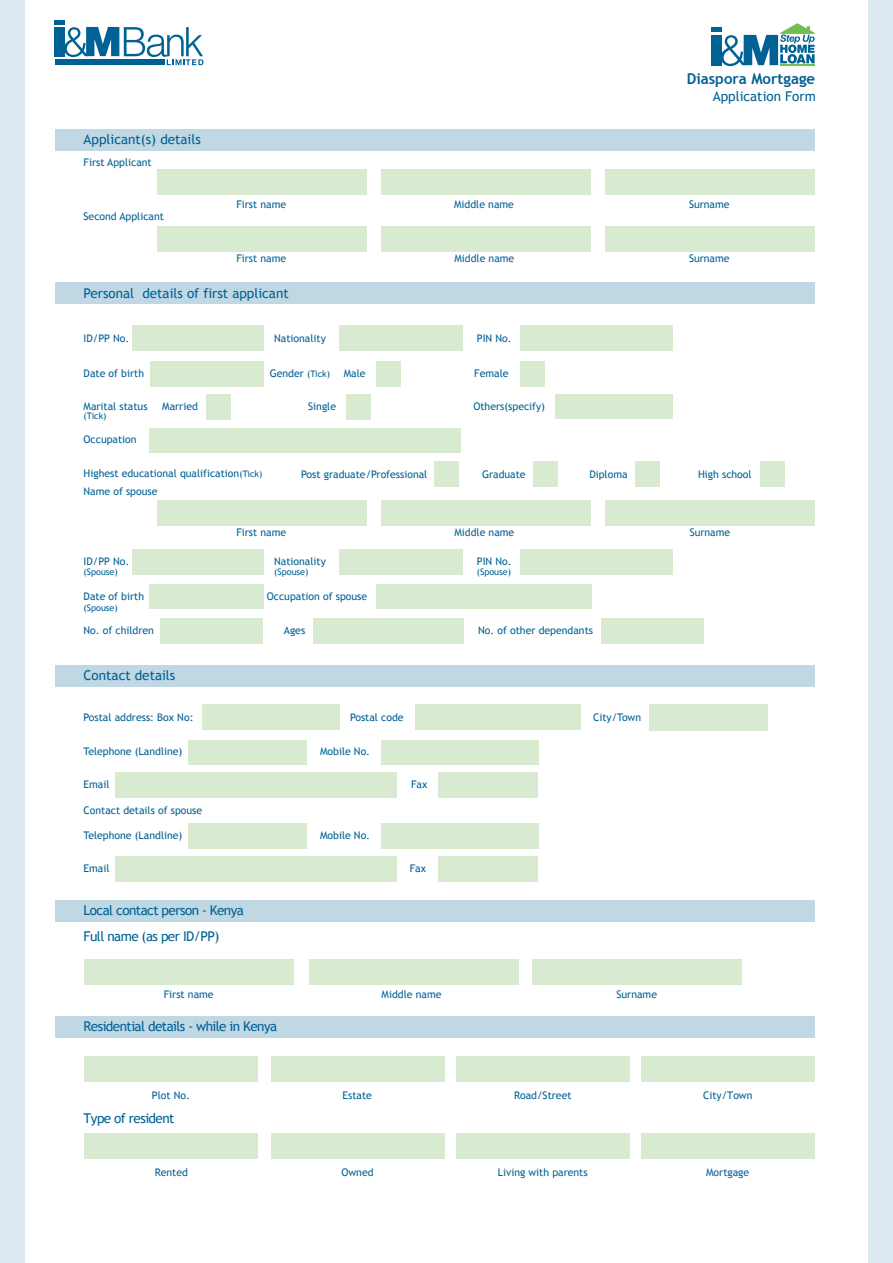
<style>
.page{position:relative;width:893px;height:1263px;background:#fff}
.page>*{position:absolute;margin:0;border:0;box-sizing:border-box;transform-origin:0 0}
.t1{font:700 15px "Trebuchet MS";color:#006195}
.t2{font:13.5px "Trebuchet MS";letter-spacing:-.04em;color:#006195}
.t3{font:13.5px "Trebuchet MS";color:#006195}
.t4{font:10.5px "Trebuchet MS";color:#006195}
.t5{font:9px "Trebuchet MS";color:#006195}
.s1{font-size:9px}
</style>
<div class="page">
<div style="left:55px;top:665px;width:759px;height:21px;background:#c0d7e4"></div>
<div style="left:55px;top:282px;width:759px;height:22px;background:#c0d7e4"></div>
<div style="left:55px;top:129px;width:759px;height:22px;background:#c0d7e4"></div>
<div style="left:0;top:0;width:25px;height:1263px;background:#dce9f0"></div>
<div style="left:868px;top:0;width:25px;height:1263px;background:#dce9f0"></div>
<div style="left:605px;top:169px;width:209px;height:26px;background:#d8ebd0"></div>
<div style="left:605px;top:226px;width:209px;height:25px;background:#d8ebd0"></div>
<div style="left:382px;top:169px;width:209px;height:26px;background:#d8ebd0"></div>
<div style="left:382px;top:226px;width:209px;height:25px;background:#d8ebd0"></div>
<div style="left:157px;top:169px;width:209px;height:26px;background:#d8ebd0"></div>
<div style="left:157px;top:226px;width:209px;height:25px;background:#d8ebd0"></div>
<div style="left:605px;top:500px;width:209px;height:26px;background:#d8ebd0"></div>
<div style="left:382px;top:500px;width:209px;height:26px;background:#d8ebd0"></div>
<div style="left:157px;top:500px;width:209px;height:26px;background:#d8ebd0"></div>
<div style="left:650px;top:704px;width:118px;height:27px;background:#d8ebd0"></div>
<div style="left:149px;top:428px;width:311px;height:24px;background:#d8ebd0"></div>
<div style="left:555px;top:394px;width:118px;height:25px;background:#d8ebd0"></div>
<div style="left:150px;top:361px;width:114px;height:25px;background:#d8ebd0"></div>
<div style="left:376px;top:361px;width:25px;height:25px;background:#d8ebd0"></div>
<div style="left:520px;top:361px;width:25px;height:25px;background:#d8ebd0"></div>
<div style="left:206px;top:394px;width:25px;height:25px;background:#d8ebd0"></div>
<div style="left:346px;top:394px;width:25px;height:25px;background:#d8ebd0"></div>
<div style="left:533px;top:462px;width:25px;height:25px;background:#d8ebd0"></div>
<div style="left:434px;top:462px;width:25px;height:25px;background:#d8ebd0"></div>
<div style="left:635px;top:462px;width:24px;height:25px;background:#d8ebd0"></div>
<div style="left:760px;top:462px;width:25px;height:25px;background:#d8ebd0"></div>
<div style="left:132px;top:326px;width:132px;height:25px;background:#d8ebd0"></div>
<div style="left:339px;top:326px;width:123px;height:25px;background:#d8ebd0"></div>
<div style="left:520px;top:326px;width:153px;height:25px;background:#d8ebd0"></div>
<div style="left:132px;top:549px;width:132px;height:26px;background:#d8ebd0"></div>
<div style="left:339px;top:549px;width:123px;height:26px;background:#d8ebd0"></div>
<div style="left:520px;top:549px;width:153px;height:26px;background:#d8ebd0"></div>
<div style="left:202px;top:704px;width:137px;height:26px;background:#d8ebd0"></div>
<div style="left:415px;top:704px;width:165px;height:26px;background:#d8ebd0"></div>
<div style="left:115px;top:856px;width:282px;height:26px;background:#d8ebd0"></div>
<div style="left:116px;top:772px;width:281px;height:25px;background:#d8ebd0"></div>
<div style="left:439px;top:772px;width:99px;height:25px;background:#d8ebd0"></div>
<div style="left:439px;top:856px;width:99px;height:26px;background:#d8ebd0"></div>
<div style="left:189px;top:740px;width:118px;height:25px;background:#d8ebd0"></div>
<div style="left:381px;top:740px;width:157px;height:25px;background:#d8ebd0"></div>
<div style="left:188px;top:823px;width:119px;height:26px;background:#d8ebd0"></div>
<div style="left:381px;top:823px;width:157px;height:26px;background:#d8ebd0"></div>
<div style="left:160px;top:618px;width:102px;height:26px;background:#d8ebd0"></div>
<div style="left:601px;top:618px;width:102px;height:26px;background:#d8ebd0"></div>
<div style="left:313px;top:618px;width:150px;height:26px;background:#d8ebd0"></div>
<div style="left:149px;top:584px;width:114px;height:25px;background:#d8ebd0"></div>
<div style="left:376px;top:584px;width:215px;height:25px;background:#d8ebd0"></div>
<div style="left:711px;top:35px;width:11px;height:30px;background:#006195"></div>
<hr style="left:711px;top:28px;width:11px;height:4px;background:#006195">
<svg style="left:721px;top:23px;width:94px;height:43px"></svg>
<div style="left:55px;top:900px;width:759px;height:21px;background:#c0d7e4"></div>
<div style="left:533px;top:959px;width:209px;height:26px;background:#d8ebd0"></div>
<div style="left:309px;top:959px;width:209px;height:26px;background:#d8ebd0"></div>
<div style="left:85px;top:959px;width:209px;height:26px;background:#d8ebd0"></div>
<div style="left:55px;top:1016px;width:759px;height:22px;background:#c0d7e4"></div>
<div style="left:456px;top:1056px;width:173px;height:25px;background:#d8ebd0"></div>
<div style="left:271px;top:1056px;width:173px;height:25px;background:#d8ebd0"></div>
<div style="left:85px;top:1056px;width:173px;height:25px;background:#d8ebd0"></div>
<div style="left:641px;top:1056px;width:173px;height:25px;background:#d8ebd0"></div>
<div style="left:456px;top:1133px;width:173px;height:25px;background:#d8ebd0"></div>
<div style="left:271px;top:1133px;width:173px;height:25px;background:#d8ebd0"></div>
<div style="left:85px;top:1133px;width:173px;height:25px;background:#d8ebd0"></div>
<div style="left:641px;top:1133px;width:173px;height:25px;background:#d8ebd0"></div>
<div style="left:55px;top:27px;width:10px;height:29px;background:#006195"></div>
<hr style="left:55px;top:20px;width:10px;height:4px;background:#006195">
<div style="left:55px;top:59px;width:109px;height:6px;background:#006195"></div>
<svg style="left:64px;top:27px;width:139px;height:38px"></svg>
<h1 class="t1" style="left:687px;top:69px;width:130px">Diaspora Mortgage</h1>
<p class="t3" style="left:84px;top:131px;width:119px">Applicant(s) details</p>
<p class="t4" style="left:84px;top:156px;width:70px">First Applicant</p>
<p class="t4" style="left:84px;top:210px;width:82px">Second Applicant</p>
<p class="t4" style="left:236px;top:198px;width:51px">First name</p>
<p class="t4" style="left:454px;top:198px;width:61px">Middle name</p>
<p class="t3" style="left:713px;top:88px;width:105px">Application Form</p>
<p class="t4" style="left:689px;top:198px;width:42px">Surname</p>
<p class="t4" style="left:236px;top:252px;width:51px">First name</p>
<p class="t4" style="left:454px;top:252px;width:61px">Middle name</p>
<p class="t4" style="left:689px;top:252px;width:42px">Surname</p>
<p class="t3" style="left:84px;top:285px;width:207px">Personal details of first applicant</p>
<p class="t4" style="left:84px;top:332px;width:47px">ID/PP No.</p>
<p class="t4" style="left:274px;top:332px;width:53px">Nationality</p>
<p class="t4" style="left:477px;top:332px;width:36px">PIN No.</p>
<p class="t4" style="left:84px;top:367px;width:62px">Date of birth</p>
<p class="t4" style="left:270px;top:367px;width:62px">Gender <span class="s1">(Tick)</span></p>
<p class="t4" style="left:344px;top:367px;width:23px">Male</p>
<p class="t4" style="left:474px;top:367px;width:36px">Female</p>
<p class="t4" style="left:84px;top:400px;width:66px">Marital status</p>
<p class="t4" style="left:162px;top:400px;width:37px">Married</p>
<p class="t4" style="left:308px;top:400px;width:29px">Single</p>
<p class="t4" style="left:473px;top:400px;width:73px">Others(specify)</p>
<p class="t5" style="left:84px;top:411px;width:25px">(Tick)</p>
<p class="t4" style="left:84px;top:433px;width:55px">Occupation</p>
<p class="t4" style="left:84px;top:467px;width:180px">Highest educational qualification<span class="s1">(Tick)</span></p>
<p class="t4" style="left:301px;top:468px;width:128px">Post graduate/Professional</p>
<p class="t4" style="left:482px;top:468px;width:45px">Graduate</p>
<p class="t4" style="left:589px;top:468px;width:40px">Diploma</p>
<p class="t4" style="left:698px;top:468px;width:55px">High school</p>
<p class="t4" style="left:84px;top:486px;width:75px">Name of spouse</p>
<p class="t4" style="left:236px;top:526px;width:51px">First name</p>
<p class="t4" style="left:454px;top:526px;width:61px">Middle name</p>
<p class="t4" style="left:690px;top:526px;width:42px">Surname</p>
<p class="t4" style="left:84px;top:555px;width:47px">ID/PP No.</p>
<p class="t4" style="left:274px;top:555px;width:53px">Nationality</p>
<p class="t4" style="left:477px;top:555px;width:36px">PIN No.</p>
<p class="t5" style="left:84px;top:566px;width:36px">(Spouse)</p>
<p class="t5" style="left:274px;top:566px;width:36px">(Spouse)</p>
<p class="t5" style="left:477px;top:566px;width:36px">(Spouse)</p>
<p class="t5" style="left:84px;top:602px;width:36px">(Spouse)</p>
<p class="t4" style="left:84px;top:590px;width:62px">Date of birth</p>
<p class="t4" style="left:267px;top:590px;width:102px">Occupation of spouse</p>
<p class="t4" style="left:84px;top:624px;width:72px">No. of children</p>
<p class="t4" style="left:284px;top:624px;width:23px">Ages</p>
<p class="t4" style="left:478px;top:624px;width:116px">No. of other dependants</p>
<p class="t3" style="left:84px;top:667px;width:93px">Contact details</p>
<p class="t4" style="left:84px;top:711px;width:112px">Postal address: Box No:</p>
<p class="t4" style="left:350px;top:711px;width:55px">Postal code</p>
<p class="t4" style="left:84px;top:745px;width:100px">Telephone (Landline)</p>
<p class="t4" style="left:320px;top:745px;width:52px">Mobile No.</p>
<p class="t4" style="left:84px;top:778px;width:27px">Email</p>
<p class="t4" style="left:411px;top:778px;width:18px">Fax</p>
<p class="t4" style="left:84px;top:804px;width:120px">Contact details of spouse</p>
<p class="t4" style="left:84px;top:829px;width:100px">Telephone (Landline)</p>
<p class="t4" style="left:320px;top:829px;width:52px">Mobile No.</p>
<p class="t4" style="left:84px;top:862px;width:27px">Email</p>
<p class="t2" style="left:84px;top:902px;width:162px">Local contact person - Kenya</p>
<p class="t2" style="left:84px;top:928px;width:137px">Full name (as per ID/PP)</p>
<p class="t4" style="left:410px;top:862px;width:18px">Fax</p>
<p class="t4" style="left:593px;top:711px;width:50px">City/Town</p>
<p class="t4" style="left:164px;top:988px;width:51px">First name</p>
<p class="t4" style="left:382px;top:988px;width:61px">Middle name</p>
<p class="t4" style="left:616px;top:988px;width:42px">Surname</p>
<p class="t2" style="left:84px;top:1018px;width:195px">Residential details - while in Kenya</p>
<p class="t4" style="left:152px;top:1089px;width:40px">Plot No.</p>
<p class="t2" style="left:84px;top:1110px;width:92px">Type of resident</p>
<p class="t4" style="left:343px;top:1089px;width:31px">Estate</p>
<p class="t4" style="left:514px;top:1089px;width:59px">Road/Street</p>
<p class="t4" style="left:703px;top:1089px;width:51px">City/Town</p>
<p class="t4" style="left:155px;top:1166px;width:35px">Rented</p>
<p class="t4" style="left:341px;top:1166px;width:34px">Owned</p>
<p class="t4" style="left:498px;top:1166px;width:91px">Living with parents</p>
<p class="t4" style="left:706px;top:1166px;width:45px">Mortgage</p>
</div>
